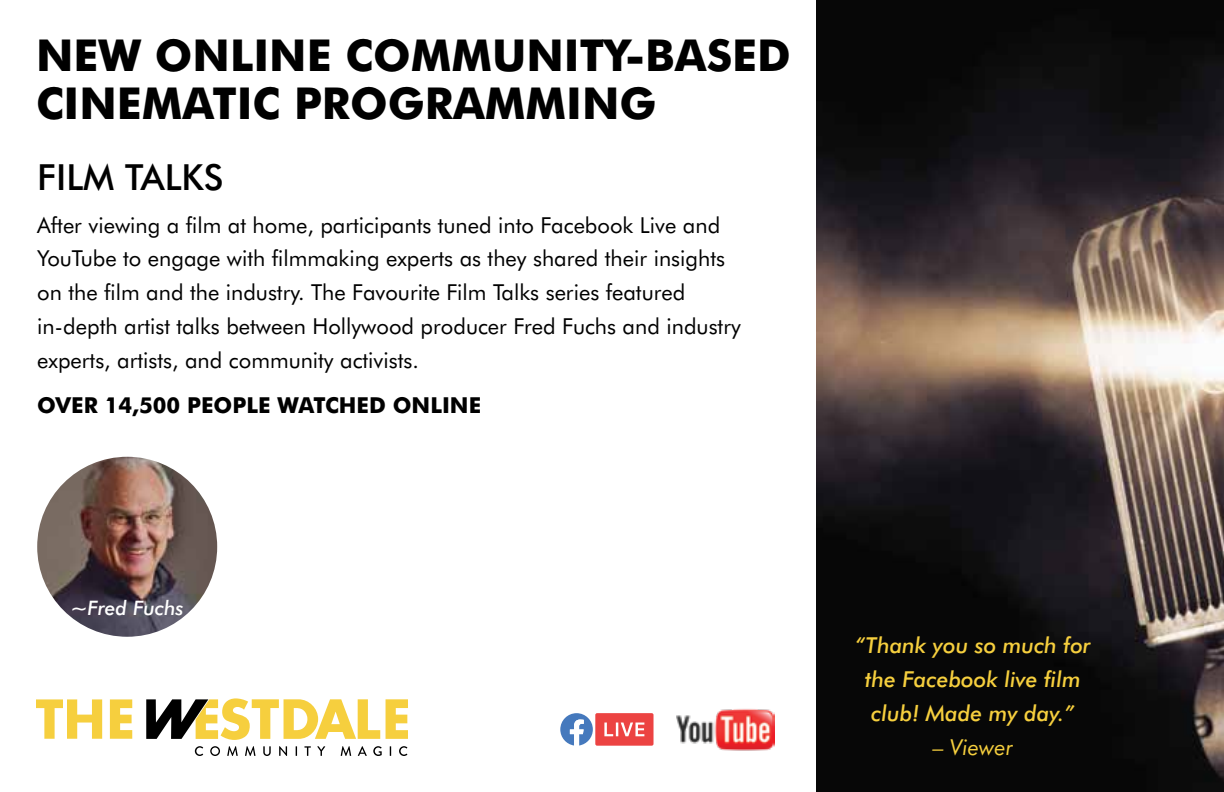
<style>
.page{position:relative;width:1224px;height:792px;background:#fff}
.page>*{position:absolute;margin:0;border:0;box-sizing:border-box;transform-origin:0 0}
.t1{font:700 44px/48px "Futura BT";color:#000}
.t2{font:500 36px "Futura BT";color:#000}
.t3{font:22px/34px "Futura BT";color:#000}
.t4{font:italic 500 22px/34px "Futura BT";color:#f6cf3e;text-align:center}
.t5{font:700 22px "Futura BT";color:#000}
.t6{font:italic 22px "Futura BT";color:#f6cf3e}
.t7{font:italic 500 20px "Futura BT";color:#fff}
</style>
<div class="page">
<img style="left:816px;top:0;width:408px;height:792px">
<div style="left:595px;top:713px;width:59px;height:33px;background:#ec4342;border-radius:2px"></div>
<svg style="left:604px;top:723px;width:40px;height:13px"></svg>
<svg style="left:560px;top:713px;width:33px;height:33px"></svg>
<img style="left:677px;top:708px;width:98px;height:43px">
<img style="left:37px;top:457px;width:180px;height:180px;border-radius:90px">
<svg style="left:386px;top:699px;width:22px;height:40px"></svg>
<svg style="left:146px;top:698px;width:234px;height:42px"></svg>
<svg style="left:36px;top:699px;width:66px;height:40px"></svg>
<svg style="left:110px;top:699px;width:22px;height:40px"></svg>
<svg style="left:195px;top:746px;width:8px;height:10px"></svg>
<svg style="left:210px;top:746px;width:10px;height:10px"></svg>
<svg style="left:227px;top:746px;width:11px;height:10px"></svg>
<svg style="left:245px;top:746px;width:11px;height:10px"></svg>
<svg style="left:263px;top:746px;width:8px;height:10px"></svg>
<svg style="left:279px;top:746px;width:8px;height:10px"></svg>
<svg style="left:304px;top:746px;width:7px;height:10px"></svg>
<svg style="left:317px;top:746px;width:8px;height:10px"></svg>
<svg style="left:341px;top:746px;width:10px;height:10px"></svg>
<svg style="left:358px;top:746px;width:9px;height:10px"></svg>
<svg style="left:373px;top:746px;width:9px;height:10px"></svg>
<svg style="left:399px;top:746px;width:8px;height:10px"></svg>
<h1 class="t1" style="left:36px;top:31px;width:756px">NEW ONLINE COMMUNITY-BASED<br>CINEMATIC PROGRAMMING</h1>
<h2 class="t2" style="left:37px;top:155px;width:188px">FILM TALKS</h2>
<p class="t3" style="left:37px;top:208px;width:705px">After viewing a film at home, participants tuned into Facebook Live and YouTube to engage with filmmaking experts as they shared their insights on the film and the industry. The Favourite Film Talks series featured in-depth artist talks between Hollywood producer Fred Fuchs and industry experts, artists, and community activists.</p>
<p class="t5" style="left:37px;top:392px;width:446px">OVER 14,500 PEOPLE WATCHED ONLINE</p>
<p class="t7" style="left:71px;top:596px;width:114px">~Fred Fuchs</p>
<p class="t4" style="left:855px;top:628px;width:237px">“Thank you so much for the Facebook live film club! Made my day.”</p>
<p class="t6" style="left:933px;top:734px;width:82px">– Viewer</p>
</div>
